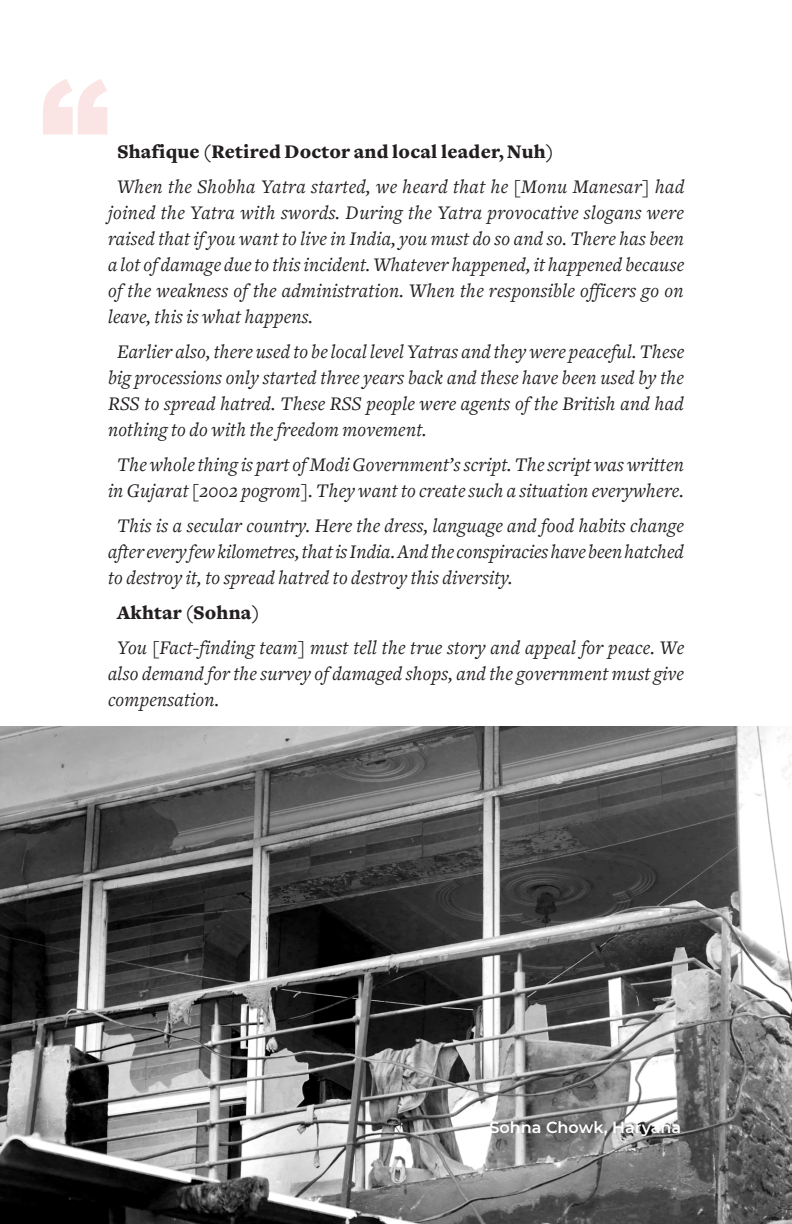
<style>
.page{position:relative;width:792px;height:1224px;background:#fff}
.page>*{position:absolute;margin:0;border:0;box-sizing:border-box;transform-origin:0 0}
.t1{font:900 140px "Arial";color:#e11212}
.t2{font:italic 20px/26px "Freight Text";letter-spacing:.01em;color:#231f20;text-align:justify}
.t3{font:900 20px "Freight Text";letter-spacing:.01em;color:#231f20}
.t4{font:600 16px "Montserrat";color:#fff}
</style>
<div class="page">
<img style="left:0;top:726px;width:792px;height:498px">
<h1 class="t1" style="left:39px;top:29px;width:71px">“</h1>
<p class="t3" style="left:117px;top:140px;width:438px">Shafique (Retired Doctor and local leader, Nuh)</p>
<p class="t2" style="left:108px;top:174px;width:578px;text-indent:9px">When the Shobha Yatra started, we heard that he [Monu Manesar] had joined the Yatra with swords. During the Yatra provocative slogans were raised that if you want to live in India, you must do so and so. There has been a lot of damage due to this incident. Whatever happened, it happened because of the weakness of the administration. When the responsible officers go on leave, this is what happens.</p>
<p class="t2" style="left:108px;top:339px;width:578px;text-indent:9px">Earlier also, there used to be local level Yatras and they were peaceful. These big processions only started three years back and these have been used by the RSS to spread hatred. These RSS people were agents of the British and had nothing to do with the freedom movement.</p>
<p class="t2" style="left:108px;top:452px;width:578px;text-align:center">The whole thing is part of Modi Government’s script. The script was written in Gujarat [2002 pogrom]. They want to create such a situation everywhere.</p>
<p class="t2" style="left:108px;top:513px;width:577px;text-indent:9px">This is a secular country. Here the dress, language and food habits change after every few kilometres, that is India. And the conspiracies have been hatched to destroy it, to spread hatred to destroy this diversity.</p>
<p class="t3" style="left:117px;top:601px;width:144px">Akhtar (Sohna)</p>
<p class="t2" style="left:108px;top:635px;width:578px;text-indent:9px">You [Fact-finding team] must tell the true story and appeal for peace. We also demand for the survey of damaged shops, and the government must give compensation.</p>
<p class="t4" style="left:490px;top:1117px;width:193px">Sohna Chowk, Haryana</p>
</div>
